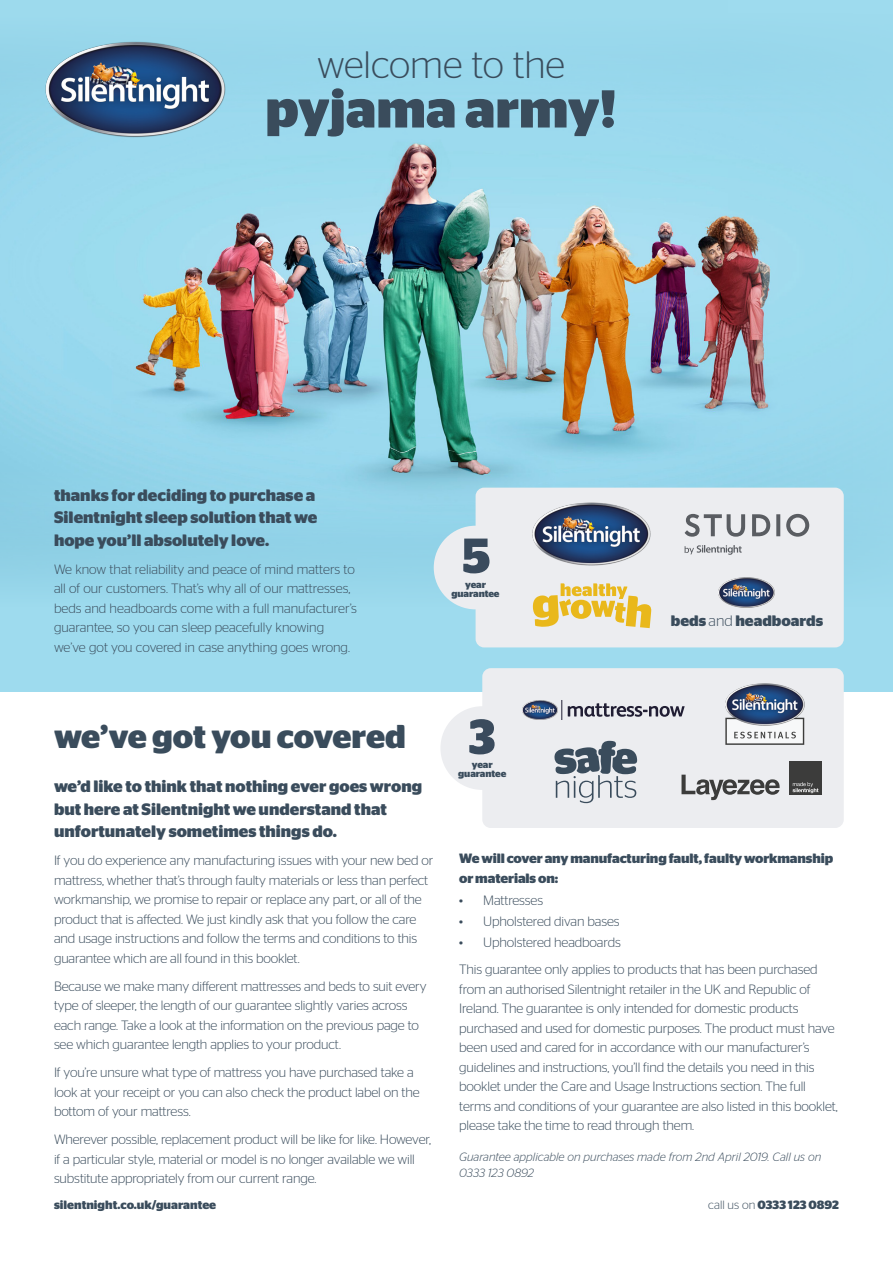
<style>
.page{position:relative;width:893px;height:1263px;background:#fff}
.page>*{position:absolute;margin:0;border:0;box-sizing:border-box;transform-origin:0 0}
.t1{font:700 53.1px "Stag Sans";color:#3a4c5c}
.t2{font:300 38.25px "Stag Sans";color:#3a4c5c}
.t3{font:700 33px "Stag Sans";letter-spacing:-.005em;color:#3a4c5c}
.t4{font:700 16.5px/22.5px "Stag Sans";color:#3a4c5c}
.t5{font:700 15.15px "Stag Sans";color:#3a4c5c}
.t6{font:300 13.5px/19.5px "Stag Sans";letter-spacing:-.01em;color:#3a4c5c}
.t7{font:700 13.5px/19.5px "Stag Sans";letter-spacing:-.01em;color:#3a4c5c}
.t8{font:italic 300 12px/16.5px "Stag Sans";color:#3a4c5c}
.t9{font:700 12px "Stag Sans";color:#3a4c5c}
.t10{font:700 9.75px/9px "Stag Sans";letter-spacing:-.01em;color:#3a4c5c;text-align:center}
.s1{font-weight:300}
</style>
<div class="page">
<div style="left:0;top:0;width:893px;height:691px;background:#9edbee"></div>
<img style="left:0;top:41px;width:820px;height:424px">
<div style="left:0;top:465px;width:893px;height:172px;background:#95d4e9"></div>
<div style="left:482px;top:668px;width:362px;height:160px;background:#ecedf0;border-radius:9px"></div>
<svg style="left:681px;top:775px;width:99px;height:25px"></svg>
<div style="left:790px;top:761px;width:32px;height:34px;background:#3c3c3b"></div>
<svg style="left:793px;top:782px;width:25px;height:11px"></svg>
<svg style="left:568px;top:703px;width:117px;height:14px"></svg>
<img style="left:522px;top:700px;width:36px;height:19px">
<svg style="left:561px;top:700px;width:1px;height:20px"></svg>
<svg style="left:725px;top:725px;width:79px;height:20px"></svg>
<img style="left:725px;top:683px;width:79px;height:42px">
<div style="left:440px;top:706px;width:84px;height:84px;background:#ecedf0;border-radius:50%"></div>
<svg style="left:469px;top:719px;width:26px;height:35px"></svg>
<div style="left:476px;top:488px;width:368px;height:159px;background:#ecedf0;border-radius:9px"></div>
<img style="left:533px;top:503px;width:118px;height:63px">
<img style="left:719px;top:578px;width:55px;height:29px">
<div style="left:434px;top:526px;width:83px;height:83px;background:#ecedf0;border-radius:50%"></div>
<svg style="left:463px;top:539px;width:26px;height:34px"></svg>
<img style="left:45px;top:42px;width:180px;height:96px">
<svg style="left:532px;top:583px;width:120px;height:45px"></svg>
<svg style="left:554px;top:741px;width:83px;height:62px"></svg>
<svg style="left:685px;top:514px;width:124px;height:41px"></svg>
<h2 class="t2" style="left:317px;top:38px;width:249px">welcome to the</h2>
<h1 class="t1" style="left:265px;top:70px;width:353px">pyjama army!</h1>
<p class="t4" style="left:54px;top:482px;width:265px">thanks for deciding to purchase a<br>Silentnight sleep solution that we hope you’ll absolutely love.</p>
<p class="t6" style="left:54px;top:558px;width:304px">We know that reliability and peace of mind matters to all of our customers. That’s why all of our mattresses, beds and headboards come with a full manufacturer’s guarantee, so you can sleep peacefully knowing we’ve got you covered in case anything goes wrong.</p>
<h3 class="t3" style="left:54px;top:712px;width:353px">we’ve got you covered</h3>
<p class="t10" style="left:452px;top:579px;width:49px">year guarantee</p>
<p class="t5" style="left:671px;top:610px;width:154px">beds <span class="s1">and</span> headboards</p>
<p class="t4" style="left:54px;top:774px;width:370px">we’d like to think that nothing ever goes wrong but here at Silentnight we understand that unfortunately sometimes things do.</p>
<p class="t6" style="left:54px;top:850px;width:381px">If you do experience any manufacturing issues with your new bed or mattress, whether that’s through faulty materials or less than perfect workmanship, we promise to repair or replace any part, or all of the product that is affected. We just kindly ask that you follow the care and usage instructions and follow the terms and conditions to this guarantee which are all found in this booklet.</p>
<p class="t6" style="left:54px;top:975px;width:374px">Because we make many different mattresses and beds to suit every type of sleeper, the length of our guarantee slightly varies across each range. Take a look at the information on the previous page to see which guarantee length applies to your product.</p>
<p class="t6" style="left:54px;top:1062px;width:367px">If you’re unsure what type of mattress you have purchased take a look at your receipt or you can also check the product label on the bottom of your mattress.</p>
<p class="t6" style="left:54px;top:1129px;width:378px">Wherever possible, replacement product will be like for like. However, if a particular style, material or model is no longer available we will substitute appropriately from our current range.</p>
<p class="t10" style="left:458px;top:759px;width:49px">year guarantee</p>
<p class="t7" style="left:459px;top:848px;width:375px">We will cover any manufacturing fault, faulty workmanship or materials on:</p>
<p class="t6" style="left:459px;top:890px;width:85px">• Mattresses</p>
<p class="t6" style="left:459px;top:911px;width:162px">• Upholstered divan bases</p>
<p class="t6" style="left:459px;top:928px;width:360px;line-height:27px">• Upholstered headboards<br>This guarantee only applies to products that has been purchased</p>
<p class="t6" style="left:459px;top:978px;width:380px">from an authorised Silentnight retailer in the UK and Republic of Ireland. The guarantee is only intended for domestic products purchased and used for domestic purposes. The product must have been used and cared for in accordance with our manufacturer’s guidelines and instructions, you’ll find the details you need in this booklet under the Care and Usage Instructions section. The full terms and conditions of your guarantee are also listed in this booklet, please take the time to read through them.</p>
<p class="t8" style="left:459px;top:1147px;width:363px">Guarantee applicable on purchases made from 2nd April 2019. Call us on<br>0333 123 0892</p>
<p class="t9" style="left:54px;top:1196px;width:164px">silentnight.co.uk/guarantee</p>
<p class="t9" style="left:708px;top:1196px;width:132px"><span class="s1">call us on</span> 0333 123 0892</p>
</div>
